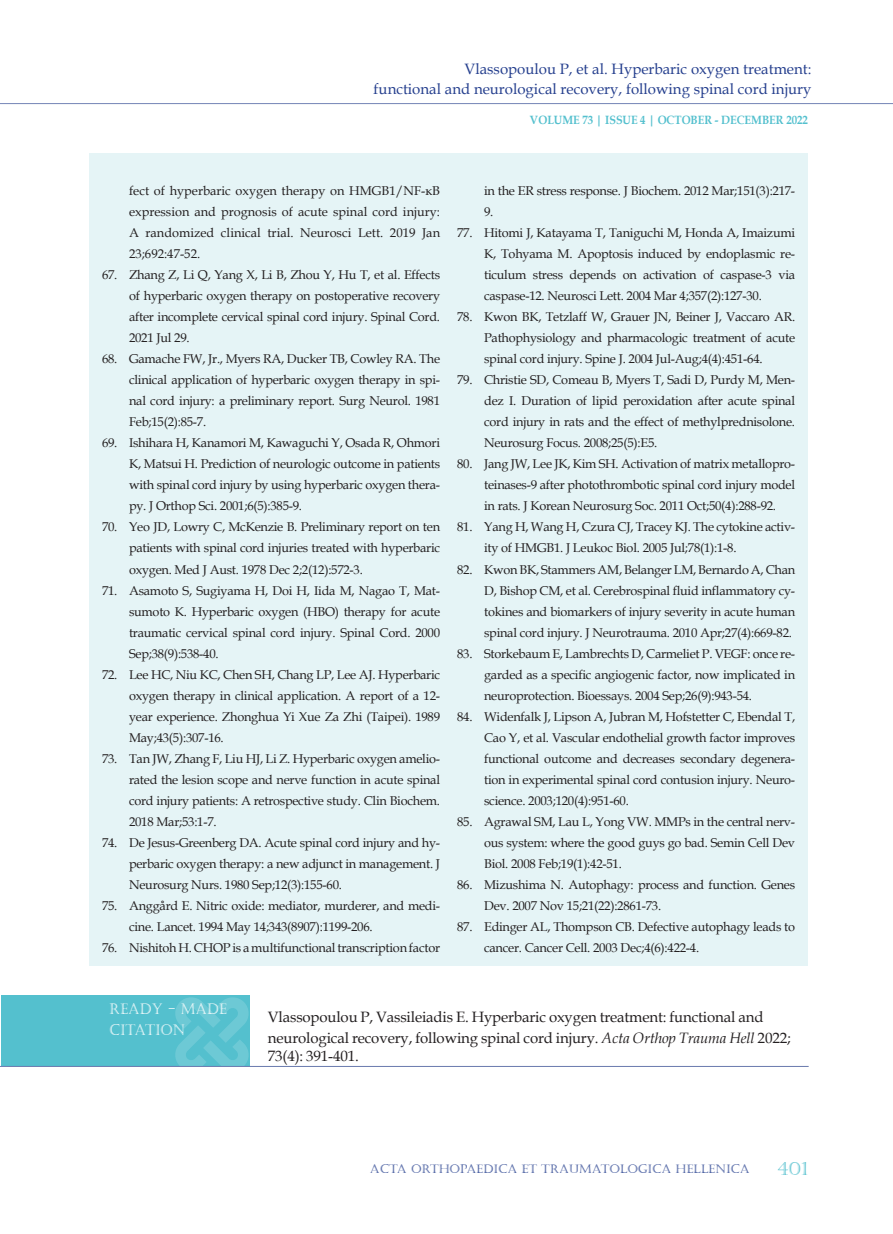
<style>
.page{position:relative;width:893px;height:1234px;background:#fff}
.page>*{position:absolute;margin:0;border:0;box-sizing:border-box;transform-origin:0 0}
.t1{font:18px "Castellar";color:#54c0ce}
.TEXT_new{font:15px/21px "Book Antiqua";letter-spacing:-.01em;color:#231f20}
.t2{font:15px/20.2px "Book Antiqua";color:#253f8e;text-align:right}
.t3{font:15px "Castellar";color:#fff;scale:.93 1}
.t4{font:12.75px/21px "Book Antiqua";letter-spacing:-.02em;color:#231f20;text-align:justify}
.t5{font:12px "Castellar";color:#253f8e}
.t6{font:700 12px "Book Antiqua";color:#54c0ce;scale:.9 1}
.s1{font-style:italic}
</style>
<div class="page">
<hr style="left:0;top:103px;width:893px;height:3px;background:#231f20;opacity:.75">
<div style="left:89px;top:153px;width:719px;height:812px;background:#e5f4f6"></div>
<div style="left:1px;top:995px;width:249px;height:70px;background:#54c0ce"></div>
<svg style="left:174px;top:997px;width:76px;height:70px"></svg>
<hr style="left:0;top:1063px;width:811px;height:3px;background:#231f20;opacity:.75">
<p class="t2" style="left:374px;top:58px;width:439px">Vlassopoulou P, et al. Hyperbaric oxygen treatment:<br>functional and neurological recovery, following spinal cord injury</p>
<p class="t6" style="left:530px;top:111px;width:310px">VOLUME 73 | ISSUE 4 | OCTOBER - DECEMBER 2022</p>
<p class="t4" style="left:129px;top:180px;width:313px">fect of hyperbaric oxygen therapy on HMGB1/NF-κB expression and prognosis of acute spinal cord injury:<br>A randomized clinical trial. Neurosci Lett. 2019 Jan 23;692:47-52.</p>
<p class="t4" style="left:129px;top:264px;width:313px;text-indent:-27px">67. Zhang Z, Li Q, Yang X, Li B, Zhou Y, Hu T, et al. Effects of hyperbaric oxygen therapy on postoperative recovery after incomplete cervical spinal cord injury. Spinal Cord.<br>2021 Jul 29.</p>
<p class="t4" style="left:129px;top:348px;width:313px;text-indent:-27px">68. Gamache FW, Jr., Myers RA, Ducker TB, Cowley RA. The clinical application of hyperbaric oxygen therapy in spi&shy;nal cord injury: a preliminary report. Surg Neurol. 1981<br>Feb;15(2):85-7.</p>
<p class="t4" style="left:129px;top:432px;width:313px;text-indent:-27px">69. Ishihara H, Kanamori M, Kawaguchi Y, Osada R, Ohmori K, Matsui H. Prediction of neurologic outcome in patients with spinal cord injury by using hyperbaric oxygen thera&shy;py. J Orthop Sci. 2001;6(5):385-9.</p>
<p class="t4" style="left:129px;top:516px;width:313px;text-indent:-27px">70. Yeo JD, Lowry C, McKenzie B. Preliminary report on ten patients with spinal cord injuries treated with hyperbaric oxygen. Med J Aust. 1978 Dec 2;2(12):572-3.</p>
<p class="t4" style="left:129px;top:579px;width:313px;text-indent:-27px">71. Asamoto S, Sugiyama H, Doi H, Iida M, Nagao T, Mat&shy;sumoto K. Hyperbaric oxygen (HBO) therapy for acute traumatic cervical spinal cord injury. Spinal Cord. 2000<br>Sep;38(9):538-40.</p>
<p class="t4" style="left:129px;top:663px;width:313px;text-indent:-27px">72. Lee HC, Niu KC, Chen SH, Chang LP, Lee AJ. Hyperbaric oxygen therapy in clinical application. A report of a 12- year experience. Zhonghua Yi Xue Za Zhi (Taipei). 1989<br>May;43(5):307-16.</p>
<p class="t4" style="left:129px;top:747px;width:313px;text-indent:-27px">73. Tan JW, Zhang F, Liu HJ, Li Z. Hyperbaric oxygen amelio&shy;rated the lesion scope and nerve function in acute spinal cord injury patients: A retrospective study. Clin Biochem.<br>2018 Mar;53:1-7.</p>
<p class="t4" style="left:129px;top:831px;width:313px;text-indent:-27px">74. De Jesus-Greenberg DA. Acute spinal cord injury and hy&shy;perbaric oxygen therapy: a new adjunct in management. J Neurosurg Nurs. 1980 Sep;12(3):155-60.</p>
<p class="t4" style="left:129px;top:894px;width:313px;text-indent:-27px">75. Anggård E. Nitric oxide: mediator, murderer, and medi&shy;cine. Lancet. 1994 May 14;343(8907):1199-206.</p>
<p class="t4" style="left:102px;top:936px;width:340px">76. Nishitoh H. CHOP is a multifunctional transcription factor</p>
<p class="t4" style="left:484px;top:180px;width:313px">in the ER stress response. J Biochem. 2012 Mar;151(3):217-<br>9.</p>
<p class="t4" style="left:484px;top:222px;width:313px;text-indent:-27px">77. Hitomi J, Katayama T, Taniguchi M, Honda A, Imaizumi K, Tohyama M. Apoptosis induced by endoplasmic re&shy;ticulum stress depends on activation of caspase-3 via caspase-12. Neurosci Lett. 2004 Mar 4;357(2):127-30.</p>
<p class="t4" style="left:484px;top:306px;width:313px;text-indent:-27px">78. Kwon BK, Tetzlaff W, Grauer JN, Beiner J, Vaccaro AR.<br>Pathophysiology and pharmacologic treatment of acute spinal cord injury. Spine J. 2004 Jul-Aug;4(4):451-64.</p>
<p class="t4" style="left:484px;top:369px;width:313px;text-indent:-27px">79. Christie SD, Comeau B, Myers T, Sadi D, Purdy M, Men&shy;dez I. Duration of lipid peroxidation after acute spinal cord injury in rats and the effect of methylprednisolone.<br>Neurosurg Focus. 2008;25(5):E5.</p>
<p class="t4" style="left:484px;top:453px;width:313px;text-indent:-27px">80. Jang JW, Lee JK, Kim SH. Activation of matrix metallopro&shy;teinases-9 after photothrombotic spinal cord injury model in rats. J Korean Neurosurg Soc. 2011 Oct;50(4):288-92.</p>
<p class="t4" style="left:484px;top:516px;width:313px;text-indent:-27px">81. Yang H, Wang H, Czura CJ, Tracey KJ. The cytokine activ&shy;ity of HMGB1. J Leukoc Biol. 2005 Jul;78(1):1-8.</p>
<p class="t4" style="left:484px;top:558px;width:313px;text-indent:-27px">82. Kwon BK, Stammers AM, Belanger LM, Bernardo A, Chan D, Bishop CM, et al. Cerebrospinal fluid inflammatory cy&shy;tokines and biomarkers of injury severity in acute human spinal cord injury. J Neurotrauma. 2010 Apr;27(4):669-82.</p>
<p class="t4" style="left:484px;top:642px;width:313px;text-indent:-27px">83. Storkebaum E, Lambrechts D, Carmeliet P. VEGF: once re&shy;garded as a specific angiogenic factor, now implicated in neuroprotection. Bioessays. 2004 Sep;26(9):943-54.</p>
<p class="t4" style="left:484px;top:705px;width:313px;text-indent:-27px">84. Widenfalk J, Lipson A, Jubran M, Hofstetter C, Ebendal T, Cao Y, et al. Vascular endothelial growth factor improves functional outcome and decreases secondary degenera&shy;tion in experimental spinal cord contusion injury. Neuro&shy;science. 2003;120(4):951-60.</p>
<p class="t4" style="left:484px;top:810px;width:313px;text-indent:-27px">85. Agrawal SM, Lau L, Yong VW. MMPs in the central nerv&shy;ous system: where the good guys go bad. Semin Cell Dev Biol. 2008 Feb;19(1):42-51.</p>
<p class="t4" style="left:484px;top:873px;width:313px;text-indent:-27px">86. Mizushima N. Autophagy: process and function. Genes<br>Dev. 2007 Nov 15;21(22):2861-73.</p>
<p class="t4" style="left:484px;top:915px;width:313px;text-indent:-27px">87. Edinger AL, Thompson CB. Defective autophagy leads to cancer. Cancer Cell. 2003 Dec;4(6):422-4.</p>
<p class="t3" style="left:109px;top:1000px;width:128px">READY - MADE</p>
<p class="t3" style="left:109px;top:1021px;width:83px">CITATION</p>
<p class="TEXT_new" style="left:268px;top:1005px;width:524px">Vlassopoulou P, Vassileiadis E. Hyperbaric oxygen treatment: functional and neurological recovery, following spinal cord injury. <span class="s1">Acta Orthop Trauma Hell</span> 2022;</p>
<p class="TEXT_new" style="left:268px;top:1045px;width:93px">73(4): 391-401.</p>
<p class="t5" style="left:370px;top:1161px;width:381px">ACTA ORTHOPAEDICA ET TRAUMATOLOGICA HELLENICA</p>
<h1 class="t1" style="left:778px;top:1157px;width:32px">401</h1>
</div>
